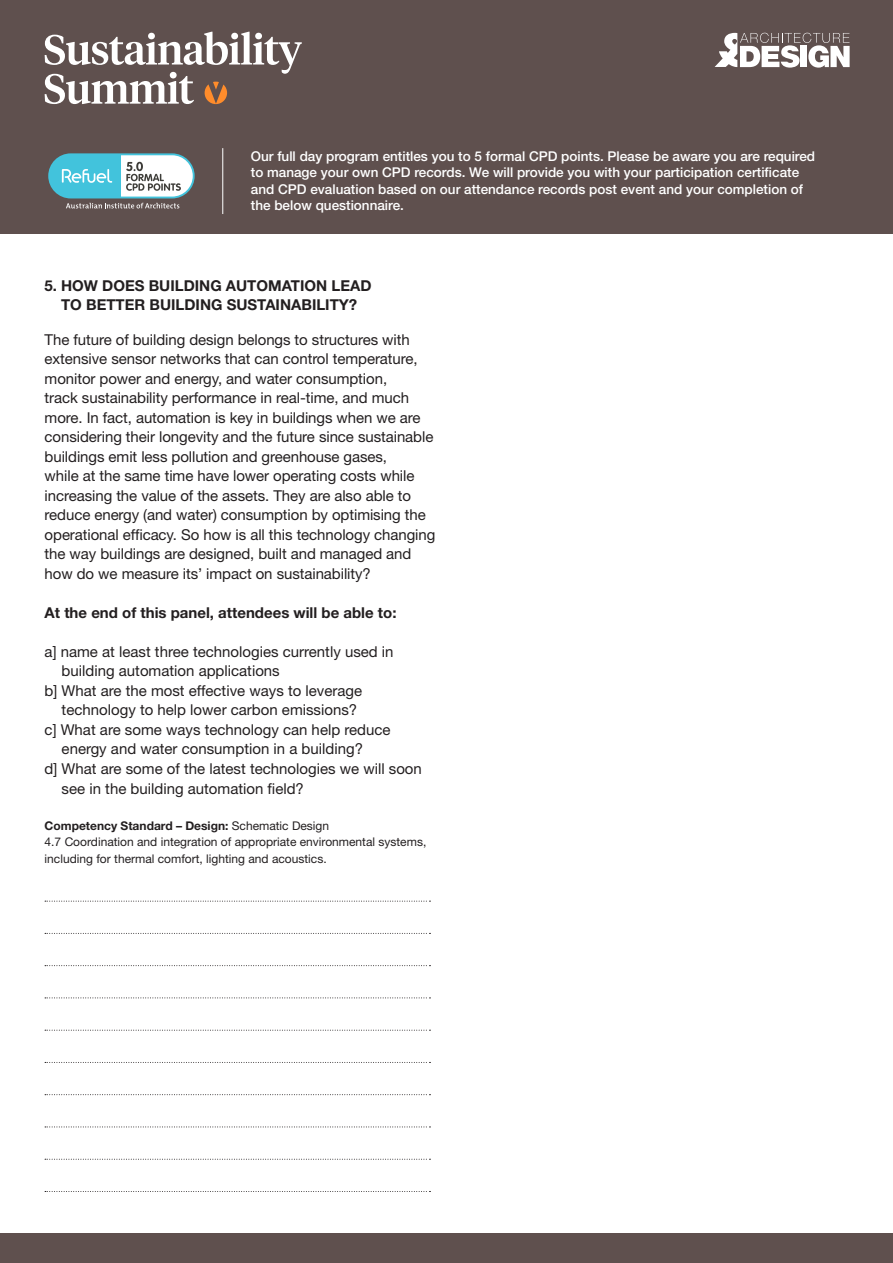
<style>
.page{position:relative;width:893px;height:1263px;background:#fff}
.page>*{position:absolute;margin:0;border:0;box-sizing:border-box;transform-origin:0 0}
.t1{font:15px/19.5px "Helvetica Neue LT Std";letter-spacing:-.005em;color:#231f20}
.t2{font:700 15px/19.5px "Helvetica Neue LT Std";color:#231f20;text-align:center}
.t3{font:500 13.5px/16.5px "Helvetica Neue LT Std";color:#fff}
.t4{font:12px/16.5px "Helvetica Neue LT Std";color:#231f20}
.t5{font:700 12px "Helvetica Neue LT Std";color:#231f20}
.s1{font-weight:400}
</style>
<div class="page">
<div style="left:0;top:0;width:893px;height:233px;background:#5f504e"></div>
<div style="left:0;top:1233px;width:893px;height:30px;background:#5f504e"></div>
<hr style="left:223px;top:148px;width:1px;height:66px;background:#fff">
<svg style="left:45px;top:901px;width:385px;height:1px"></svg>
<svg style="left:45px;top:933px;width:385px;height:1px"></svg>
<svg style="left:45px;top:965px;width:385px;height:1px"></svg>
<svg style="left:45px;top:997px;width:385px;height:1px"></svg>
<svg style="left:45px;top:1030px;width:385px;height:1px"></svg>
<svg style="left:45px;top:1062px;width:385px;height:1px"></svg>
<svg style="left:45px;top:1094px;width:385px;height:1px"></svg>
<svg style="left:45px;top:1126px;width:385px;height:1px"></svg>
<svg style="left:45px;top:1159px;width:385px;height:1px"></svg>
<svg style="left:45px;top:1191px;width:385px;height:1px"></svg>
<svg style="left:66px;top:203px;width:113px;height:5px"></svg>
<div style="left:49px;top:154px;width:145px;height:43px;background:#fff;border-radius:22px"></div>
<div style="left:48px;top:153px;width:147px;height:45px;border:2px solid #42c3dc;border-radius:22px"></div>
<div style="left:49px;top:154px;width:43px;height:43px;background:#42c3dc;border-radius:50%"></div>
<div style="left:73px;top:154px;width:48px;height:43px;background:#42c3dc"></div>
<svg style="left:62px;top:169px;width:50px;height:14px"></svg>
<svg style="left:126px;top:162px;width:55px;height:29px"></svg>
<svg style="left:715px;top:33px;width:135px;height:35px"></svg>
<svg style="left:45px;top:32px;width:257px;height:72px"></svg>
<p class="t3" style="left:251px;top:148px;width:566px">Our full day program entitles you to 5 formal CPD points. Please be aware you are required to manage your own CPD records. We will provide you with your participation certificate and CPD evaluation based on our attendance records post event and your completion of the below questionnaire.</p>
<p class="t2" style="left:45px;top:275px;width:328px">5. HOW DOES BUILDING AUTOMATION LEAD<br>TO BETTER BUILDING SUSTAINABILITY?</p>
<p class="t1" style="left:45px;top:330px;width:392px">The future of building design belongs to structures with extensive sensor networks that can control temperature, monitor power and energy, and water consumption,<br>track sustainability performance in real-time, and much more. In fact, automation is key in buildings when we are considering their longevity and the future since sustainable buildings emit less pollution and greenhouse gases,<br>while at the same time have lower operating costs while increasing the value of the assets. They are also able to reduce energy (and water) consumption by optimising the operational efficacy. So how is all this technology changing the way buildings are designed, built and managed and how do we measure its’ impact on sustainability?</p>
<p class="t2" style="left:45px;top:602px;width:353px">At the end of this panel, attendees will be able to:</p>
<p class="t1" style="left:62px;top:642px;width:333px;text-indent:-17px">a] name at least three technologies currently used in building automation applications</p>
<p class="t1" style="left:62px;top:681px;width:302px;text-indent:-17px">b] What are the most effective ways to leverage technology to help lower carbon emissions?</p>
<p class="t1" style="left:62px;top:720px;width:330px;text-indent:-17px">c] What are some ways technology can help reduce energy and water consumption in a building?</p>
<p class="t1" style="left:62px;top:759px;width:362px;text-indent:-17px">d] What are some of the latest technologies we will soon see in the building automation field?</p>
<p class="t5" style="left:45px;top:818px;width:286px">Competency Standard – Design: <span class="s1">Schematic Design</span></p>
<p class="t4" style="left:45px;top:833px;width:383px">4.7 Coordination and integration of appropriate environmental systems, including for thermal comfort, lighting and acoustics.</p>
</div>
